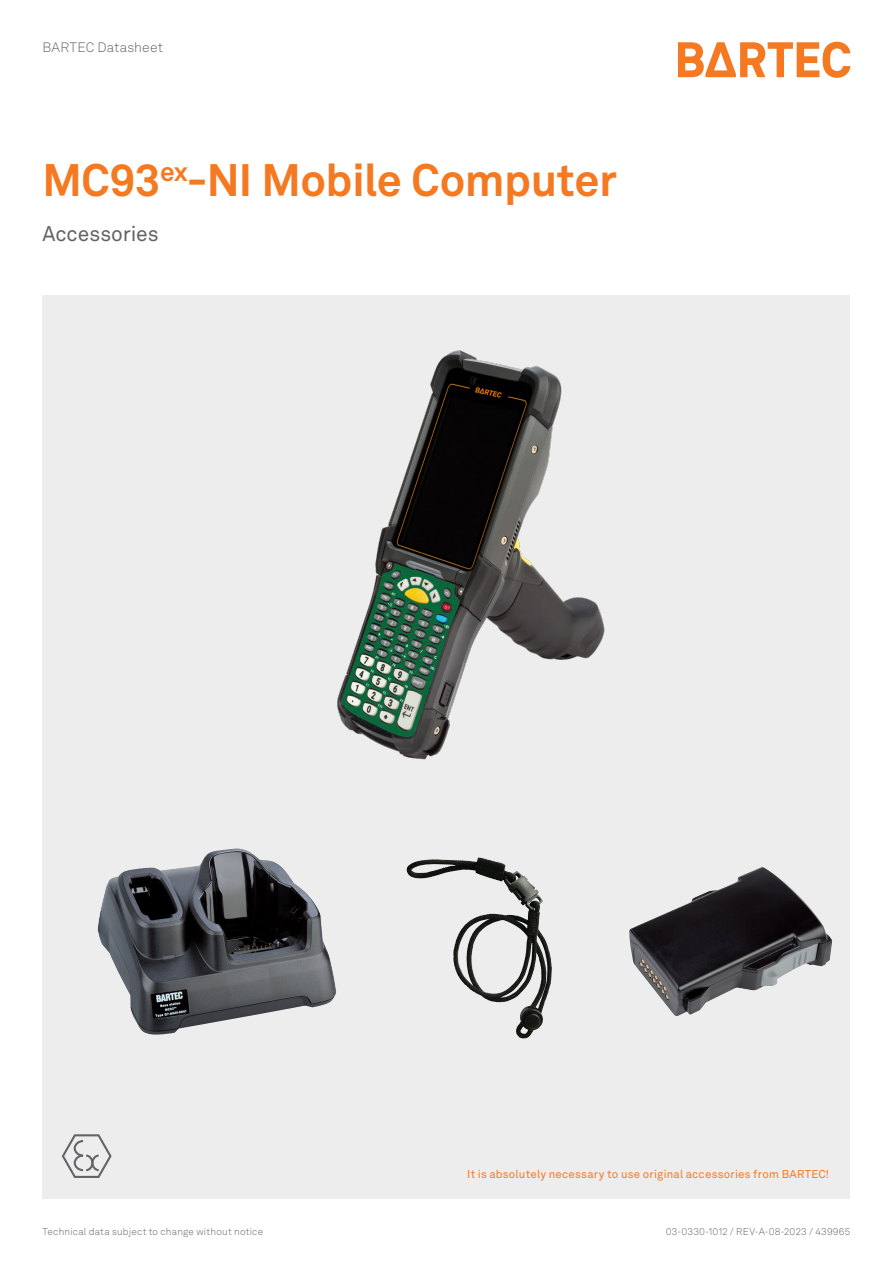
<style>
.page{position:relative;width:893px;height:1263px;background:#fff}
.page>*{position:absolute;margin:0;border:0;box-sizing:border-box;transform-origin:0 0}
._01_Productname_30{font:700 45px "Akkurat Pro";letter-spacing:-.01em;color:#f47921}
._02_Subheadline_14{font:21px "Akkurat Pro";color:#636366}
.t1{font:300 13.5px "Akkurat LL";letter-spacing:.015em;color:#636366}
._04_Caption-on-image{font:11.25px "Akkurat LL";letter-spacing:.02em;color:#f47921}
.t2{font:300 9.75px "Akkurat LL";letter-spacing:.025em;color:#636366}
</style>
<div class="page">
<svg style="left:678px;top:42px;width:172px;height:36px"></svg>
<div style="left:43px;top:296px;width:807px;height:903px;background:#ededee"></div>
<svg style="left:62px;top:1134px;width:50px;height:44px"></svg>
<img style="left:337px;top:350px;width:268px;height:410px">
<img style="left:98px;top:848px;width:238px;height:186px">
<img style="left:629px;top:867px;width:203px;height:149px">
<img style="left:406px;top:857px;width:123px;height:63px">
<h3 class="t1" style="left:43px;top:38px;width:122px">BARTEC Datasheet</h3>
<p class="_01_Productname_30" style="left:43px;top:153px;width:576px">MC93<sup>ex</sup>-NI Mobile Computer</p>
<p class="_02_Subheadline_14" style="left:43px;top:222px;width:118px">Accessories</p>
<p class="_04_Caption-on-image" style="left:467px;top:1165px;width:363px">It is absolutely necessary to use original accessories from BARTEC!</p>
<p class="t2" style="left:43px;top:1225px;width:222px">Technical data subject to change without notice</p>
<p class="t2" style="left:666px;top:1225px;width:186px">03-0330-1012 / REV-A-08-2023 / 439965</p>
</div>
